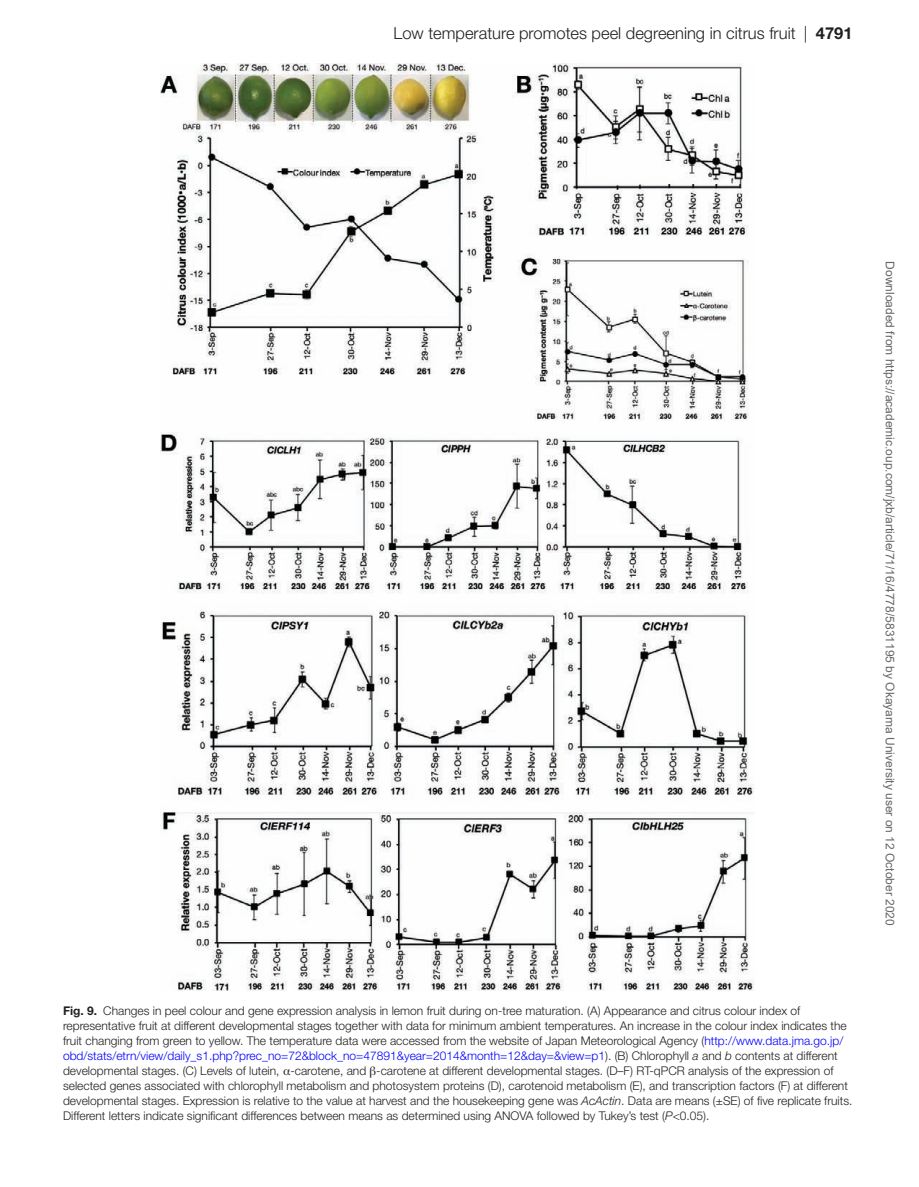
<style>
.page{position:relative;width:919px;height:1187px;background:#fff}
.page>*{position:absolute;margin:0;border:0;box-sizing:border-box;transform-origin:0 0}
.t1{font:300 16.5px "Helvetica Neue LT Std";color:#231f20}
.t2{font:300 12px/15px "Helvetica Neue LT Std";color:#231f20}
.t3{font:12px "Arial";color:#666}
.s1{font-weight:700}
.s2{color:#00f}
.s3{font-style:italic}
.s4{font-family:"Gandhari Unicode";font-weight:400}
</style>
<div class="page">
<img style="left:161px;top:63px;width:593px;height:927px">
<h1 class="t1" style="left:393px;top:23px;width:460px">Low temperature promotes peel degreening in citrus fruit | <span class="s1">4791</span></h1>
<p class="t3" style="left:894px;top:261px;width:665px;rotate:90deg">Downloaded from https://academic.oup.com/jxb/article/71/16/4778/5831195 by Okayama University user on 12 October 2020</p>
<p class="t2" style="left:63px;top:1002px;width:790px"><span class="s1">Fig. 9.</span> Changes in peel colour and gene expression analysis in lemon fruit during on-tree maturation. (A) Appearance and citrus colour index of representative fruit at different developmental stages together with data for minimum ambient temperatures. An increase in the colour index indicates the fruit changing from green to yellow. The temperature data were accessed from the website of Japan Meteorological Agency (<span class="s2">http://www.data.jma.go.jp/ obd/stats/etrn/view/daily_s1.php?prec_no=72&amp;block_no=47891&amp;year=2014&amp;month=12&amp;day=&amp;view=p1</span>). (B) Chlorophyll <span class="s3">a</span> and <span class="s3">b</span> contents at different developmental stages. (C) Levels of lutein, <span class="s4">α</span>-carotene, and <span class="s4">β</span>-carotene at different developmental stages. (D–F) RT-qPCR analysis of the expression of selected genes associated with chlorophyll metabolism and photosystem proteins (D), carotenoid metabolism (E), and transcription factors (F) at different developmental stages. Expression is relative to the value at harvest and the housekeeping gene was <span class="s3">AcActin</span>. Data are means (±SE) of five replicate fruits.<br>Different letters indicate significant differences between means as determined using ANOVA followed by Tukey’s test (<span class="s3">P</span>&lt;0.05).</p>
</div>
